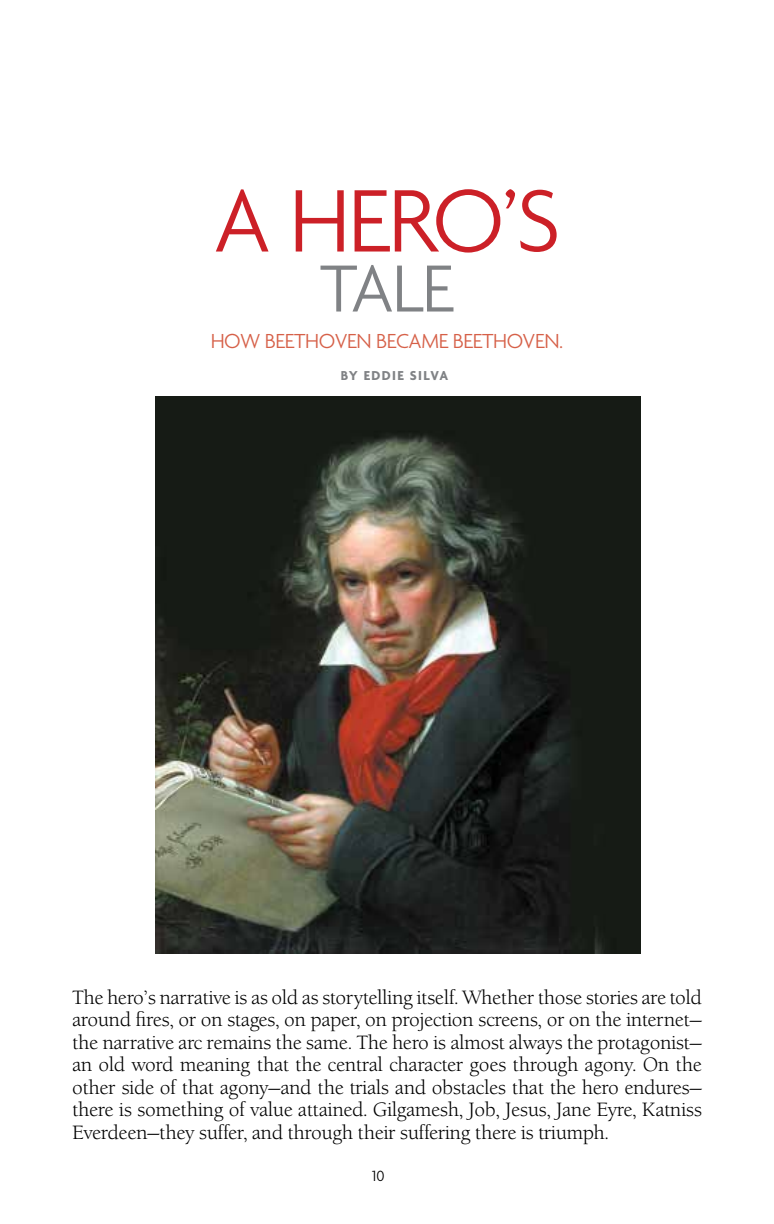
<style>
.page{position:relative;width:774px;height:1224px;background:#fff}
.page>*{position:absolute;margin:0;border:0;box-sizing:border-box;transform-origin:0 0}
.t1{font:300 96px "Agenda";color:#cc2027}
.t2{font:300 72px "Agenda";color:#808285}
.t3{font:300 22px "Agenda";letter-spacing:-.02em;color:#d66048}
.t4{font:20px/22.4px "Berkeley Old Style";letter-spacing:-.02em;color:#000;text-align:justify}
.t5{font:300 16px "Agenda";color:#000}
.t6{font:700 14px "Agenda";letter-spacing:.1em;color:#808285}
</style>
<div class="page">
<img style="left:156px;top:396px;width:485px;height:557px">
<h1 class="t1" style="left:213px;top:169px;width:349px">A HERO’S</h1>
<h2 class="t2" style="left:320px;top:250px;width:135px">TALE</h2>
<p class="t3" style="left:211px;top:329px;width:78px">HOW BEETHO</p>
<p class="t3" style="left:335px;top:329px;width:142px">VEN BECAME BEETHO</p>
<p class="t3" style="left:523px;top:329px;width:42px">VEN.</p>
<p class="t6" style="left:341px;top:368px;width:109px">BY EDDIE SILVA</p>
<p class="t4" style="left:72px;top:986px;width:632px">The hero’s narrative is as old as storytelling itself. Whether those stories are told around fires, or on stages, on paper, on projection screens, or on the internet— the narrative arc remains the same. The hero is almost always the protagonist— an old word meaning that the central character goes through agony. On the other side of that agony—and the trials and obstacles that the hero endures— there is something of value attained. Gilgamesh, Job, Jesus, Jane Eyre, Katniss Everdeen—they suffer, and through their suffering there is triumph.</p>
<p class="t5" style="left:372px;top:1168px;width:14px">10</p>
</div>
